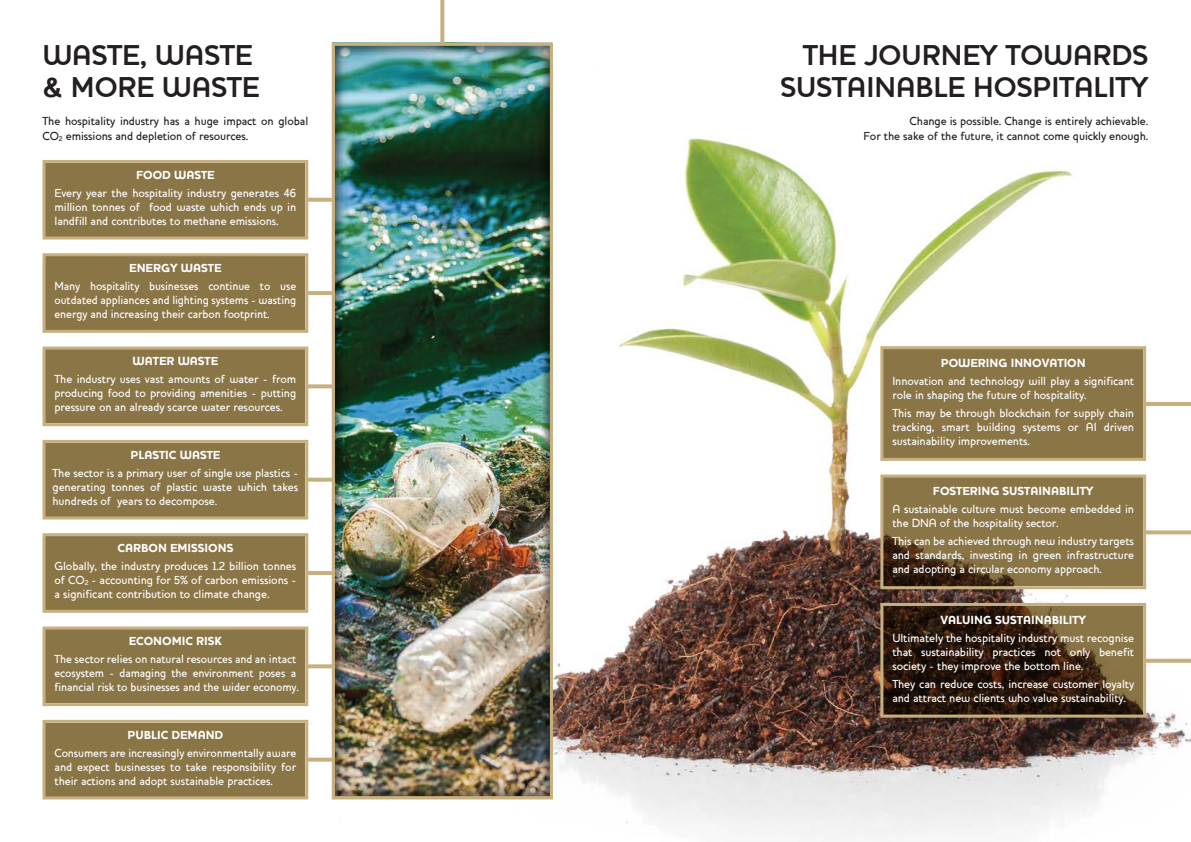
<style>
.page{position:relative;width:1191px;height:842px;background:#fff}
.page>*{position:absolute;margin:0;border:0;box-sizing:border-box;transform-origin:0 0}
.t1{font:700 29px/32px "Houschka";color:#231f20}
.t2{font:500 12px/14px "Houschka";letter-spacing:-.01em;color:#fff;text-align:justify}
.t3{font:500 12px/14px "Houschka";letter-spacing:-.01em;color:#fff;text-align:justify;scale:.96 1}
.t4{font:500 12px/15px "Houschka";letter-spacing:-.01em;color:#231f20}
.t5{font:900 12px "Houschka";color:#fff}
</style>
<div class="page">
<img style="left:553px;top:138px;width:638px;height:704px">
<img style="left:331px;top:719px;width:293px;height:123px">
<svg style="left:43px;top:160px;width:289px;height:80px;background:#99855b"></svg>
<svg style="left:43px;top:347px;width:289px;height:79px;background:#98855a"></svg>
<svg style="left:43px;top:253px;width:289px;height:80px;background:#99855b"></svg>
<svg style="left:880px;top:346px;width:311px;height:115px;background:#9e8c65"></svg>
<svg style="left:880px;top:603px;width:311px;height:115px;background:#61513f"></svg>
<svg style="left:880px;top:475px;width:311px;height:114px;background:#96835f"></svg>
<svg style="left:43px;top:533px;width:289px;height:80px;background:#99855b"></svg>
<svg style="left:43px;top:626px;width:289px;height:80px;background:#99865b"></svg>
<svg style="left:43px;top:440px;width:289px;height:79px;background:#98845a"></svg>
<svg style="left:43px;top:720px;width:289px;height:79px;background:#98855a"></svg>
<img style="left:332px;top:0;width:221px;height:799px">
<h1 class="t1" style="left:43px;top:39px;width:218px">WASTE, WASTE &amp; MORE WASTE</h1>
<h1 class="t1" style="left:780px;top:39px;width:369px;text-align:right">THE JOURNEY TOWARDS<br>SUSTAINABLE HOSPITALITY</h1>
<p class="t4" style="left:43px;top:114px;width:267px">The hospitality industry has a huge impact on global<br>CO<sub>2</sub> emissions and depletion of resources.</p>
<p class="t4" style="left:863px;top:114px;width:286px;text-align:right">Change is possible. Change is entirely achievable.<br>For the sake of the future, it cannot come quickly enough.</p>
<p class="t5" style="left:136px;top:168px;width:80px">FOOD WASTE</p>
<p class="t2" style="left:55px;top:186px;width:243px">Every year the hospitality industry generates 46 million tonnes of food waste which ends up in landfill and contributes to methane emissions.</p>
<p class="t5" style="left:129px;top:261px;width:94px">ENERGY WASTE</p>
<p class="t3" style="left:55px;top:279px;width:253px">Many hospitality businesses continue to use outdated appliances and lighting systems - wasting energy and increasing their carbon footprint.</p>
<p class="t5" style="left:133px;top:354px;width:87px">WATER WASTE</p>
<p class="t2" style="left:55px;top:372px;width:243px">The industry uses vast amounts of water - from producing food to providing amenities - putting pressure on an already scarce water resources.</p>
<p class="t5" style="left:130px;top:447px;width:91px">PLASTIC WASTE</p>
<p class="t2" style="left:53px;top:466px;width:247px">The sector is a primary user of single use plastics - generating tonnes of plastic waste which takes hundreds of years to decompose.</p>
<p class="t5" style="left:117px;top:541px;width:117px">CARBON EMISSIONS</p>
<p class="t2" style="left:55px;top:559px;width:243px">Globally, the industry produces 1.2 billion tonnes of CO<sub>2</sub> - accounting for 5% of carbon emissions - a significant contribution to climate change.</p>
<p class="t5" style="left:129px;top:634px;width:95px">ECONOMIC RISK</p>
<p class="t3" style="left:55px;top:652px;width:256px;text-align:left">The sector relies on natural resources and an intact ecosystem - damaging the environment poses a financial risk to businesses and the wider economy.</p>
<p class="t5" style="left:127px;top:727px;width:97px">PUBLIC DEMAND</p>
<p class="t3" style="left:55px;top:746px;width:253px">Consumers are increasingly environmentally aware and expect businesses to take responsibility for their actions and adopt sustainable practices.</p>
<p class="t5" style="left:940px;top:356px;width:146px">POWERING INNOVATION</p>
<p class="t2" style="left:892px;top:374px;width:243px">Innovation and technology will play a significant role in shaping the future of hospitality.</p>
<p class="t2" style="left:892px;top:406px;width:243px">This may be through blockchain for supply chain tracking, smart building systems or AI driven sustainability improvements.</p>
<p class="t5" style="left:933px;top:484px;width:162px">FOSTERING SUSTAINABILITY</p>
<p class="t2" style="left:892px;top:502px;width:243px">A sustainable culture must become embedded in the DNA of the hospitality sector.</p>
<p class="t2" style="left:892px;top:534px;width:243px">This can be achieved through new industry targets and standards, investing in green infrastructure and adopting a circular economy approach.</p>
<p class="t5" style="left:940px;top:612px;width:147px">VALUING SUSTAINABILITY</p>
<p class="t2" style="left:892px;top:630px;width:243px">Ultimately the hospitality industry must recognise that sustainability practices not only benefit society - they improve the bottom line.</p>
<p class="t2" style="left:892px;top:676px;width:243px">They can reduce costs, increase customer loyalty and attract new clients who value sustainability.</p>
</div>
